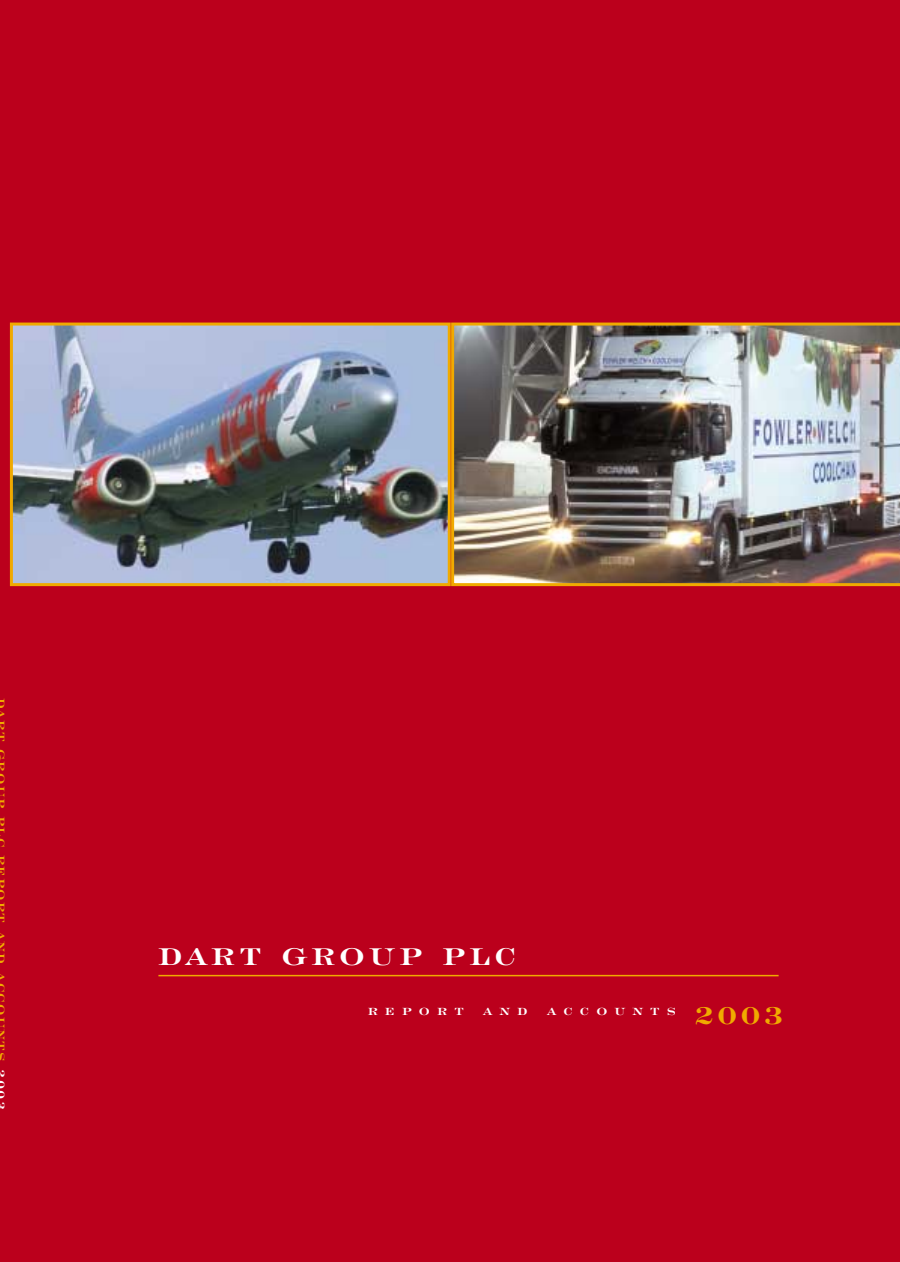
<style>
.page{position:relative;width:900px;height:1262px;background:#bb001c}
.page>*{position:absolute;margin:0;border:0;box-sizing:border-box;transform-origin:0 0}
.t1{font:700 36px "Engravers Roman BT";letter-spacing:.115em;color:#fff}
.t2{font:700 36px "Engravers Roman BT";color:#f0aa00}
.t3{font:700 15.75px "Engravers Roman BT";letter-spacing:.08em;color:#f0aa00}
.t4{font:700 15.3px "Engravers Roman BT";letter-spacing:.465em;color:#fff}
.s1{color:#fff}
</style>
<div class="page">
<img style="left:451px;top:322px;width:449px;height:264px">
<hr style="left:158px;top:974px;width:621px;height:2px;background:#f0aa00">
<img style="left:14px;top:326px;width:433px;height:256px">
<div style="left:10px;top:322px;width:441px;height:264px;border:3px solid #f0aa00"></div>
<p class="t3" style="left:12px;top:697px;width:413px;rotate:90deg">DART GROUP PLC REPORT AND ACCOUNTS <span class="s1">2003</span></p>
<h1 class="t1" style="left:158px;top:931px;width:359px">DART GROUP PLC</h1>
<p class="t4" style="left:368px;top:1000px;width:98px">REPORT</p>
<p class="t4" style="left:483px;top:1000px;width:46px">AND</p>
<p class="t4" style="left:547px;top:1000px;width:130px">ACCOUNTS</p>
<h1 class="t2" style="left:694px;top:990px;width:92px">2003</h1>
</div>
